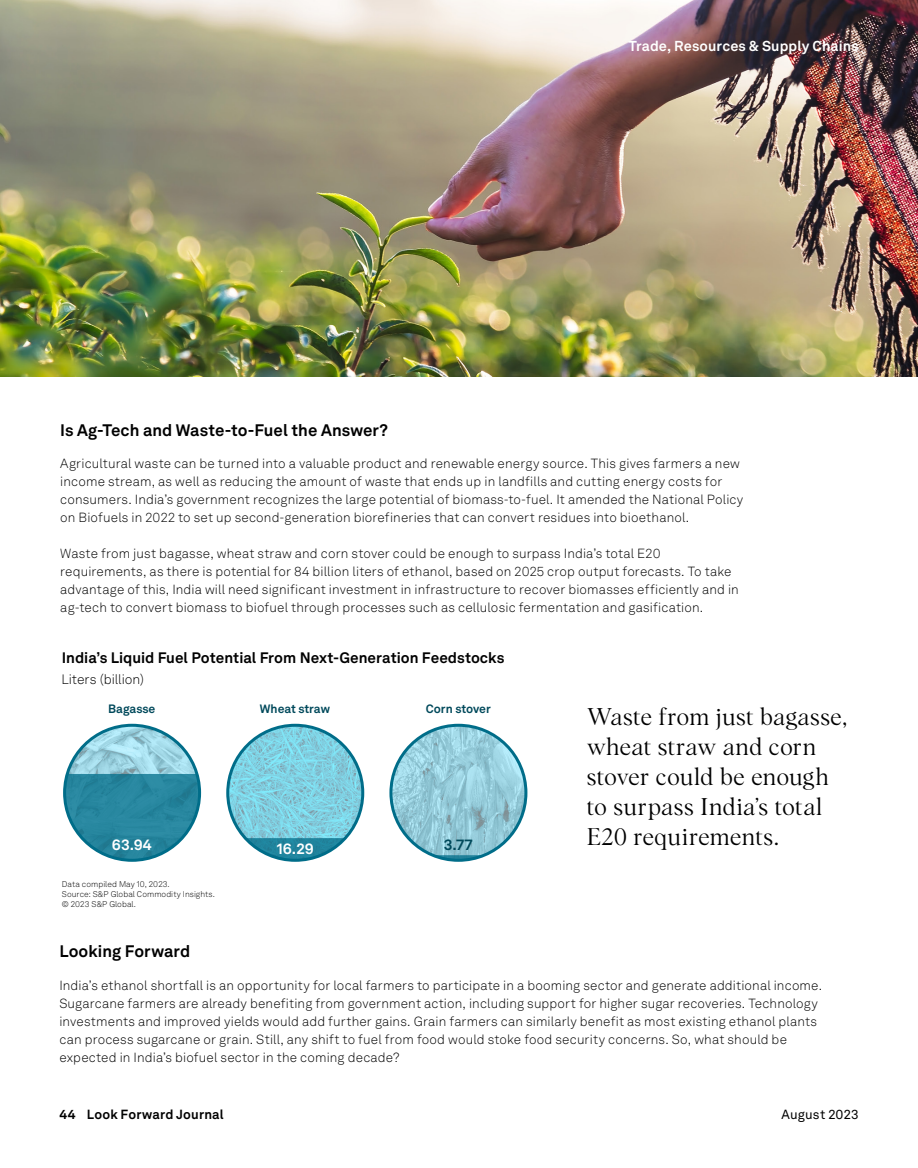
<style>
.page{position:relative;width:918px;height:1168px;background:#fff}
.page>*{position:absolute;margin:0;border:0;box-sizing:border-box;transform-origin:0 0}
.t1{font:300 24px/30px "Albra";letter-spacing:.01em;color:#000}
.t2{font:700 16.5px "Akkurat LL";color:#000}
.t3{font:700 15px "Akkurat LL";color:#000}
.t4{font:700 15px "Akkurat LL";color:#fff}
.t5{font:700 15px "Akkurat LL";color:#00495b}
.t6{font:700 14.25px "Akkurat LL";letter-spacing:.01em;color:#fff}
.t7{font:300 13.5px "Akkurat LL";color:#000}
.t8{font:300 13.2px/18px "Akkurat LL";letter-spacing:.01em;color:#000}
.t9{font:700 13.2px "Akkurat LL";letter-spacing:.01em;color:#000101}
.t10{font:13.2px "Akkurat LL";letter-spacing:.01em;color:#000}
.t11{font:700 12px "Akkurat LL";color:#00495b}
.t12{font:300 8.25px/9.9px "Akkurat LL";letter-spacing:.005em;color:#000}
</style>
<div class="page">
<img style="left:0;top:0;width:918px;height:376px">
<img style="left:65px;top:725px;width:135px;height:135px;border-radius:67px">
<img style="left:228px;top:725px;width:135px;height:135px;border-radius:67px">
<img style="left:391px;top:725px;width:135px;height:135px;border-radius:67px">
<div style="left:226px;top:724px;width:138px;height:138px;border:3px solid #006d89;border-radius:50%"></div>
<div style="left:389px;top:724px;width:138px;height:138px;border:3px solid #006d89;border-radius:50%"></div>
<svg style="left:65px;top:774px;width:135px;height:86px;background:#4395aa"></svg>
<svg style="left:245px;top:838px;width:100px;height:22px"></svg>
<svg style="left:433px;top:855px;width:51px;height:5px"></svg>
<p class="t6" style="left:629px;top:35px;width:232px">Trade, Resources &amp; Supply Chains</p>
<p class="t2" style="left:60px;top:417px;width:329px">Is Ag-Tech and Waste-to-Fuel the Answer?</p>
<p class="t8" style="left:60px;top:454px;width:684px">Agricultural waste can be turned into a valuable product and renewable energy source. This gives farmers a new income stream, as well as reducing the amount of waste that ends up in landfills and cutting energy costs for consumers. India’s government recognizes the large potential of biomass-to-fuel. It amended the National Policy on Biofuels in 2022 to set up second-generation biorefineries that can convert residues into bioethanol.</p>
<p class="t8" style="left:60px;top:544px;width:680px">Waste from just bagasse, wheat straw and corn stover could be enough to surpass India’s total E20 requirements, as there is potential for 84 billion liters of ethanol, based on 2025 crop output forecasts. To take advantage of this, India will need significant investment in infrastructure to recover biomasses efficiently and in ag-tech to convert biomass to biofuel through processes such as cellulosic fermentation and gasification.</p>
<p class="t3" style="left:62px;top:646px;width:444px">India’s Liquid Fuel Potential From Next-Generation Feedstocks</p>
<p class="t7" style="left:61px;top:670px;width:84px">Liters (billion)</p>
<p class="t11" style="left:108px;top:699px;width:49px">Bagasse</p>
<p class="t11" style="left:260px;top:699px;width:72px">Wheat straw</p>
<p class="t11" style="left:426px;top:699px;width:67px">Corn stover</p>
<p class="t4" style="left:112px;top:833px;width:41px">63.94</p>
<p class="t4" style="left:277px;top:837px;width:39px">16.29</p>
<p class="t5" style="left:444px;top:833px;width:30px">3.77</p>
<p class="t12" style="left:62px;top:879px;width:155px">Data compiled May 10, 2023.<br>Source: S&amp;P Global Commodity Insights. © 2023 S&amp;P Global.</p>
<h1 class="t1" style="left:587px;top:700px;width:262px">Waste from just bagasse, wheat straw and corn stover could be enough to surpass India’s total<br>E20 requirements.</h1>
<p class="t2" style="left:59px;top:938px;width:132px">Looking Forward</p>
<p class="t8" style="left:59px;top:976px;width:764px">India’s ethanol shortfall is an opportunity for local farmers to participate in a booming sector and generate additional income.<br>Sugarcane farmers are already benefiting from government action, including support for higher sugar recoveries. Technology investments and improved yields would add further gains. Grain farmers can similarly benefit as most existing ethanol plants can process sugarcane or grain. Still, any shift to fuel from food would stoke food security concerns. So, what should be expected in India’s biofuel sector in the coming decade?</p>
<p class="t9" style="left:59px;top:1103px;width:166px">44 Look Forward Journal</p>
<p class="t10" style="left:781px;top:1104px;width:79px">August 2023</p>
</div>
